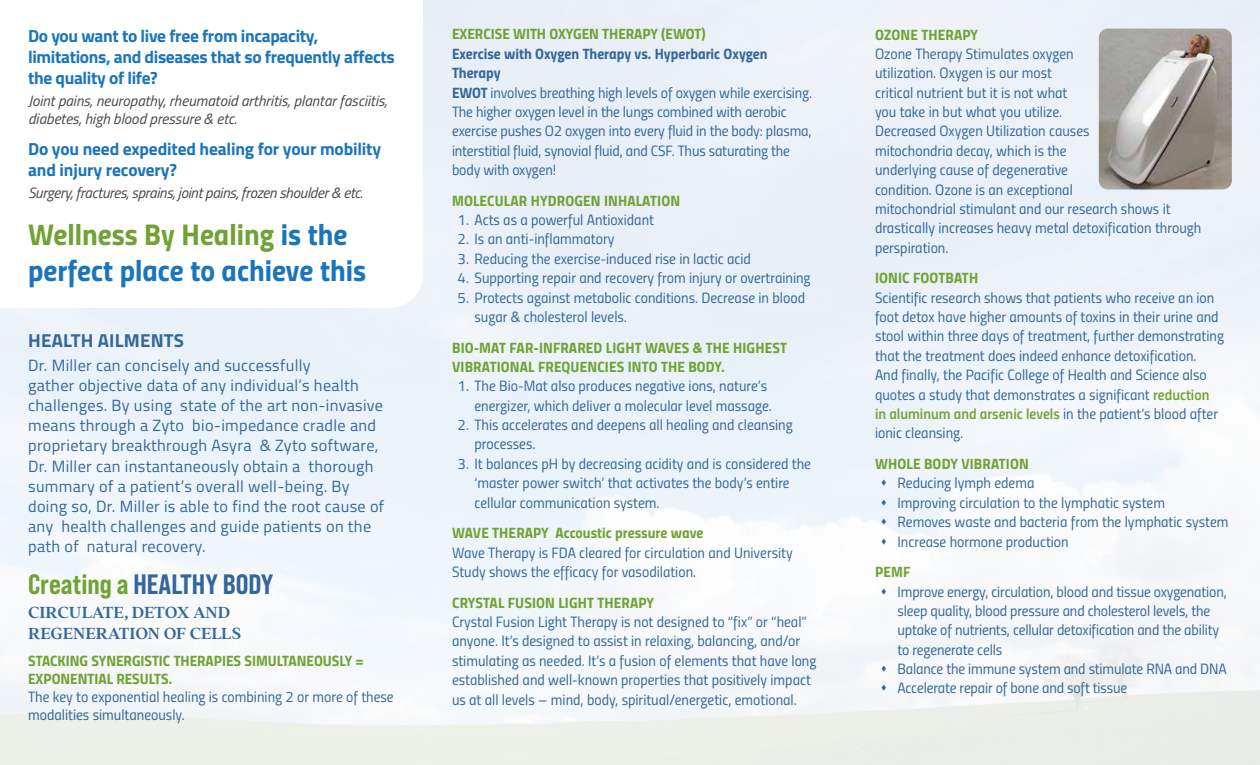
<style>
.page{position:relative;width:1260px;height:765px;background:#fff}
.page>*{position:absolute;margin:0;border:0;box-sizing:border-box;transform-origin:0 0}
.t1{font:30.12px/36.1px "Titillium Bold Upright";color:#1b75bc}
.t2{font:28px "Bebas Neue Pro Sm E Eb";color:#33679a}
.t3{font:700 18.75px "Titillium";letter-spacing:.01em;color:#33679a}
.t4{font:600 17.62px/21.1px "Addington CF";letter-spacing:-.01em;color:#33679a}
.t5{font:700 17.5px/21px "Titillium";letter-spacing:-.02em;color:#1b75bc}
.t6{font:16.25px/20px "Titillium";letter-spacing:.02em;color:#33679a}
.t7{font:15px/19.4px "Titillium Regular Upright";color:#33679a}
.t8{font:15px/19.4px "Titillium Bold Upright";letter-spacing:.005em;color:#71a233}
.t9{font:italic 15px/18px "Titillium";color:#464547}
.t10{font:italic 15px "Titillium";letter-spacing:-.02em;color:#464547}
.t11{font:15px/19.4px "Titillium Bold Upright";color:#33679a}
.t12{font:15px "Titillium Semibold Upright";color:#71a233}
.s1{color:#71a233}
.s2{font-family:"Titillium Bold Upright"}
.s3{font-family:"Titillium Semibold Upright";color:#71a233}
.s4{font-family:"Titillium Regular Upright";color:#33679a}
</style>
<div class="page">
<svg style="left:31px;top:279px;width:392px;height:29px"></svg>
<img style="left:1099px;top:29px;width:133px;height:160px">
<p class="t5" style="left:28px;top:24px;width:368px">Do you want to live free from incapacity, limitations, and diseases that so frequently affects the quality of life?</p>
<p class="t9" style="left:28px;top:91px;width:361px">Joint pains, neuropathy, rheumatoid arthritis, plantar fasciitis, diabetes, high blood pressure &amp; etc.</p>
<p class="t5" style="left:28px;top:137px;width:355px">Do you need expedited healing for your mobility and injury recovery?</p>
<p class="t10" style="left:28px;top:182px;width:336px">Surgery, fractures, sprains, joint pains, frozen shoulder &amp; etc.</p>
<h1 class="t1" style="left:28px;top:215px;width:339px"><span class="s1">Wellness By Healing</span> is the perfect place to achieve this</h1>
<p class="t3" style="left:28px;top:326px;width:157px">HEALTH AILMENTS</p>
<p class="t6" style="left:28px;top:355px;width:358px">Dr. Miller can concisely and successfully<br>gather objective data of any individual’s health challenges. By using state of the art non-invasive means through a Zyto bio-impedance cradle and proprietary breakthrough Asyra &amp; Zyto software, Dr. Miller can instantaneously obtain a thorough summary of a patient’s overall well-being. By doing so, Dr. Miller is able to find the root cause of any health challenges and guide patients on the path of natural recovery.</p>
<h2 class="t2" style="left:28px;top:568px;width:247px"><span class="s1">Creating a</span> HEALTHY BODY</h2>
<p class="t4" style="left:28px;top:602px;width:215px">CIRCULATE, DETOX AND<br>REGENERATION OF CELLS</p>
<p class="t8" style="left:28px;top:651px;width:337px;line-height:18px">STACKING SYNERGISTIC THERAPIES SIMULTANEOUSLY =<br>EXPONENTIAL RESULTS.</p>
<p class="t7" style="left:28px;top:687px;width:367px;line-height:18px">The key to exponential healing is combining 2 or more of these modalities simultaneously.</p>
<p class="t8" style="left:452px;top:24px;width:255px">EXERCISE WITH OXYGEN THERAPY (EWOT)</p>
<p class="t11" style="left:452px;top:43px;width:317px">Exercise with Oxygen Therapy vs. Hyperbaric Oxygen<br>Therapy</p>
<p class="t7" style="left:452px;top:82px;width:362px"><span class="s2">EWOT</span> involves breathing high levels of oxygen while exercising.<br>The higher oxygen level in the lungs combined with aerobic exercise pushes O2 oxygen into every fluid in the body: plasma, interstitial fluid, synovial fluid, and CSF. Thus saturating the body with oxygen!</p>
<p class="t8" style="left:452px;top:190px;width:230px">MOLECULAR HYDROGEN INHALATION</p>
<p class="t7" style="left:458px;top:209px;width:198px">1. Acts as a powerful Antioxidant</p>
<p class="t7" style="left:458px;top:229px;width:158px">2. Is an anti-inflammatory</p>
<p class="t7" style="left:458px;top:248px;width:295px">3. Reducing the exercise-induced rise in lactic acid</p>
<p class="t7" style="left:458px;top:267px;width:355px">4. Supporting repair and recovery from injury or overtraining</p>
<p class="t7" style="left:475px;top:287px;width:332px;text-indent:-17px">5. Protects against metabolic conditions. Decrease in blood sugar &amp; cholesterol levels.</p>
<p class="t8" style="left:452px;top:337px;width:336px">BIO-MAT FAR-INFRARED LIGHT WAVES &amp; THE HIGHEST<br>VIBRATIONAL FREQUENCIES INTO THE BODY.</p>
<p class="t7" style="left:475px;top:376px;width:299px;text-indent:-17px">1. The Bio-Mat also produces negative ions, nature’s energizer, which deliver a molecular level massage.</p>
<p class="t7" style="left:475px;top:414px;width:320px;text-indent:-17px">2. This accelerates and deepens all healing and cleansing processes.</p>
<p class="t7" style="left:475px;top:453px;width:338px;text-indent:-17px">3. It balances pH by decreasing acidity and is considered the ‘master power switch’ that activates the body’s entire cellular communication system.</p>
<p class="t8" style="left:452px;top:522px;width:253px">WAVE THERAPY Accoustic pressure wave</p>
<p class="t7" style="left:452px;top:542px;width:342px">Wave Therapy is FDA cleared for circulation and University<br>Study shows the efficacy for vasodilation.</p>
<p class="t8" style="left:452px;top:592px;width:203px">CRYSTAL FUSION LIGHT THERAPY</p>
<p class="t7" style="left:452px;top:611px;width:366px">Crystal Fusion Light Therapy is not designed to “fix” or “heal” anyone. It’s designed to assist in relaxing, balancing, and/or stimulating as needed. It’s a fusion of elements that have long established and well-known properties that positively impact us at all levels – mind, body, spiritual/energetic, emotional.</p>
<p class="t8" style="left:875px;top:24px;width:104px">OZONE THERAPY</p>
<p class="t7" style="left:875px;top:43px;width:328px">Ozone Therapy Stimulates oxygen<br>utilization. Oxygen is our most<br>critical nutrient but it is not what<br>you take in but what you utilize.<br>Decreased Oxygen Utilization causes<br>mitochondria decay, which is the<br>underlying cause of degenerative<br>condition. Ozone is an exceptional<br>mitochondrial stimulant and our research shows it drastically increases heavy metal detoxification through perspiration.</p>
<p class="t8" style="left:875px;top:267px;width:105px">IONIC FOOTBATH</p>
<p class="t7" style="left:875px;top:287px;width:351px">Scientific research shows that patients who receive an ion foot detox have higher amounts of toxins in their urine and stool within three days of treatment, further demonstrating that the treatment does indeed enhance detoxification.<br>And finally, the Pacific College of Health and Science also quotes a study that demonstrates a significant <span class="s3">reduction</span></p>
<p class="t12" style="left:875px;top:402px;width:345px">in aluminum and arsenic levels <span class="s4">in the patient’s blood after</span></p>
<p class="t7" style="left:875px;top:423px;width:90px">ionic cleansing.</p>
<p class="t8" style="left:875px;top:453px;width:155px">WHOLE BODY VIBRATION</p>
<p class="t7" style="left:881px;top:473px;width:155px">▲ Reducing lymph edema</p>
<p class="t7" style="left:881px;top:492px;width:286px">▲ Improving circulation to the lymphatic system</p>
<p class="t7" style="left:881px;top:511px;width:349px">▲ Removes waste and bacteria from the lymphatic system</p>
<p class="t7" style="left:881px;top:531px;width:190px">▲ Increase hormone production</p>
<p class="t8" style="left:875px;top:561px;width:37px">PEMF</p>
<p class="t7" style="left:898px;top:581px;width:331px;text-indent:-17px">▲ Improve energy, circulation, blood and tissue oxygenation, sleep quality, blood pressure and cholesterol levels, the uptake of nutrients, cellular detoxification and the ability to regenerate cells</p>
<p class="t7" style="left:881px;top:658px;width:348px">▲ Balance the immune system and stimulate RNA and DNA</p>
<p class="t7" style="left:881px;top:678px;width:248px">▲ Accelerate repair of bone and soft tissue</p>
</div>
